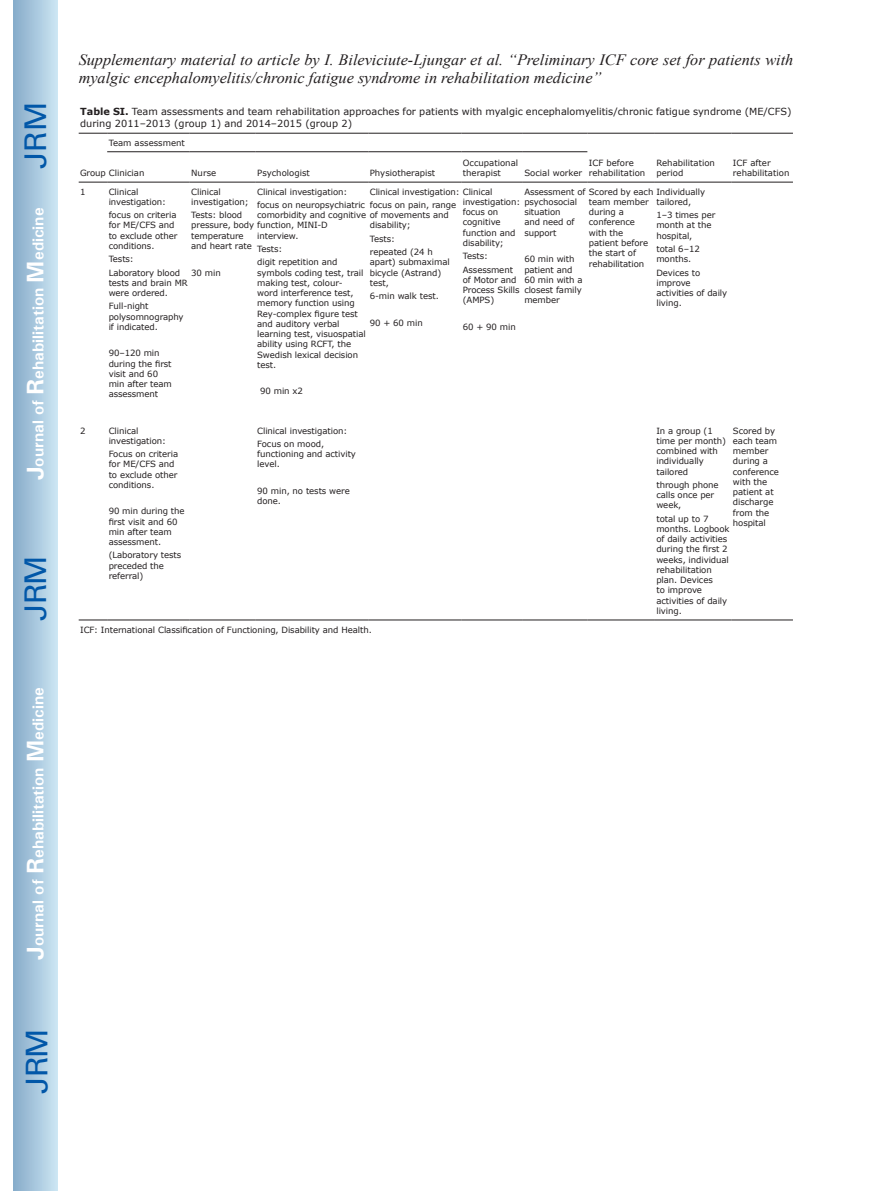
<style>
.page{position:relative;width:872px;height:1191px;background:#fff}
.page>*{position:absolute;margin:0;border:0;box-sizing:border-box;transform-origin:0 0}
.t1{font:30px "Univers";letter-spacing:-.03em;color:#0157a8}
.t2{font:italic 15.75px/18px "Times New Roman";color:#231f20}
.t3{font:700 15.75px "Univers";color:#fff}
.t4{font:9.75px/11.7px "Verdana";color:#231f20}
.t5{font:8.55px/10.2px "Verdana";letter-spacing:-.01em;color:#231f20}
.s1{font-size:24px}
.s2{font-weight:700}
</style>
<div class="page">
<div style="left:14px;top:0;width:43px;height:1191px;background:linear-gradient(to right,#88acca,#cbe5f2)"></div>
<svg style="left:79px;top:133px;width:28px;height:1px"></svg>
<svg style="left:79px;top:182px;width:28px;height:1px"></svg>
<hr style="left:107px;top:133px;width:83px;height:1px;background:#231f20">
<hr style="left:190px;top:133px;width:66px;height:1px;background:#231f20">
<hr style="left:256px;top:133px;width:112px;height:1px;background:#231f20">
<hr style="left:368px;top:133px;width:93px;height:1px;background:#231f20">
<hr style="left:461px;top:133px;width:62px;height:1px;background:#231f20">
<hr style="left:523px;top:133px;width:64px;height:1px;background:#231f20">
<hr style="left:587px;top:133px;width:68px;height:1px;background:#231f20">
<hr style="left:655px;top:133px;width:76px;height:1px;background:#231f20">
<hr style="left:731px;top:133px;width:62px;height:1px;background:#231f20">
<hr style="left:587px;top:182px;width:68px;height:1px;background:#231f20">
<hr style="left:655px;top:182px;width:76px;height:1px;background:#231f20">
<hr style="left:731px;top:182px;width:62px;height:1px;background:#231f20">
<hr style="left:107px;top:151px;width:83px;height:1px;background:#231f20">
<hr style="left:190px;top:151px;width:66px;height:1px;background:#231f20">
<hr style="left:256px;top:151px;width:112px;height:1px;background:#231f20">
<hr style="left:368px;top:151px;width:93px;height:1px;background:#231f20">
<hr style="left:461px;top:151px;width:62px;height:1px;background:#231f20">
<hr style="left:523px;top:151px;width:64px;height:1px;background:#231f20">
<hr style="left:107px;top:182px;width:83px;height:1px;background:#231f20">
<hr style="left:190px;top:182px;width:66px;height:1px;background:#231f20">
<hr style="left:256px;top:182px;width:112px;height:1px;background:#231f20">
<hr style="left:368px;top:182px;width:93px;height:1px;background:#231f20">
<hr style="left:461px;top:182px;width:62px;height:1px;background:#231f20">
<hr style="left:523px;top:182px;width:64px;height:1px;background:#231f20">
<svg style="left:79px;top:619px;width:28px;height:1px"></svg>
<hr style="left:107px;top:619px;width:83px;height:1px;background:#231f20">
<hr style="left:190px;top:619px;width:66px;height:1px;background:#231f20">
<hr style="left:256px;top:619px;width:112px;height:1px;background:#231f20">
<hr style="left:368px;top:619px;width:93px;height:1px;background:#231f20">
<hr style="left:461px;top:619px;width:62px;height:1px;background:#231f20">
<hr style="left:523px;top:619px;width:64px;height:1px;background:#231f20">
<hr style="left:587px;top:619px;width:68px;height:1px;background:#231f20">
<hr style="left:655px;top:619px;width:76px;height:1px;background:#231f20">
<hr style="left:731px;top:619px;width:62px;height:1px;background:#231f20">
<h1 class="t1" style="left:18px;top:169px;width:68px;rotate:-90deg">JRM</h1>
<h2 class="t3" style="left:28px;top:480px;width:274px;rotate:-90deg"><span class="s1">J</span>ournal of <span class="s1">R</span>ehabilitation <span class="s1">M</span>edicine</h2>
<h1 class="t1" style="left:18px;top:620px;width:67px;rotate:-90deg">JRM</h1>
<h2 class="t3" style="left:28px;top:959px;width:274px;rotate:-90deg"><span class="s1">J</span>ournal of <span class="s1">R</span>ehabilitation <span class="s1">M</span>edicine</h2>
<h1 class="t1" style="left:19px;top:1093px;width:67px;rotate:-90deg">JRM</h1>
<h2 class="t2" style="left:79px;top:50px;width:716px">Supplementary material to article by I. Bileviciute-Ljungar et al. “Preliminary ICF core set for patients with myalgic encephalomyelitis/chronic fatigue syndrome in rehabilitation medicine”</h2>
<p class="t4" style="left:80px;top:106px;width:713px"><span class="s2">Table SI.</span> Team assessments and team rehabilitation approaches for patients with myalgic encephalomyelitis/chronic fatigue syndrome (ME/CFS) during 2011–2013 (group 1) and 2014–2015 (group 2)</p>
<p class="t5" style="left:109px;top:138px;width:78px">Team assessment</p>
<p class="t5" style="left:80px;top:168px;width:66px">Group Clinician</p>
<p class="t5" style="left:589px;top:158px;width:58px">ICF before rehabilitation</p>
<p class="t5" style="left:656px;top:158px;width:60px">Rehabilitation period</p>
<p class="t5" style="left:733px;top:158px;width:39px">ICF after</p>
<p class="t5" style="left:463px;top:158px;width:57px">Occupational therapist</p>
<p class="t5" style="left:524px;top:168px;width:59px">Social worker</p>
<p class="t5" style="left:191px;top:168px;width:27px">Nurse</p>
<p class="t5" style="left:257px;top:168px;width:54px">Psychologist</p>
<p class="t5" style="left:370px;top:168px;width:67px">Physiotherapist</p>
<p class="t5" style="left:733px;top:168px;width:58px">rehabilitation</p>
<p class="t5" style="left:524px;top:187px;width:182px">Assessment of Scored by each Individually psychosocial<br>situation<br>and need of<br>support</p>
<p class="t5" style="left:524px;top:254px;width:60px">60 min with patient and<br>60 min with a closest family member</p>
<p class="t5" style="left:80px;top:187px;width:7px">1</p>
<p class="t5" style="left:109px;top:187px;width:59px">Clinical investigation:</p>
<p class="t5" style="left:109px;top:210px;width:70px">focus on criteria for ME/CFS and to exclude other conditions.</p>
<p class="t5" style="left:109px;top:253px;width:73px;line-height:13.2px">Tests:<br>Laboratory blood</p>
<p class="t5" style="left:109px;top:278px;width:81px">tests and brain MR were ordered.</p>
<p class="t5" style="left:109px;top:301px;width:76px">Full-night polysomnography if indicated.</p>
<p class="t5" style="left:109px;top:348px;width:65px">90–120 min during the first visit and 60 min after team assessment</p>
<p class="t5" style="left:191px;top:187px;width:59px">Clinical investigation;</p>
<p class="t5" style="left:191px;top:210px;width:138px">Tests: blood<br>pressure, body function, MINI-D temperature<br>and heart rate</p>
<p class="t5" style="left:191px;top:267px;width:31px">30 min</p>
<p class="t5" style="left:257px;top:185px;width:109px;line-height:13.2px">Clinical investigation: focus on neuropsychiatric</p>
<p class="t5" style="left:257px;top:210px;width:193px">comorbidity and cognitive of movements and</p>
<p class="t5" style="left:257px;top:229px;width:82px;line-height:13.2px">interview.<br>Tests:<br>digit repetition and</p>
<p class="t5" style="left:257px;top:267px;width:110px">symbols coding test, trail making test, colour-<br>word interference test, memory function using<br>Rey-complex figure test and auditory verbal learning test, visuospatial ability using RCFT, the<br>Swedish lexical decision test.</p>
<p class="t5" style="left:260px;top:386px;width:44px">90 min x2</p>
<p class="t5" style="left:370px;top:185px;width:124px;line-height:13.2px">Clinical investigation: Clinical focus on pain, range</p>
<p class="t5" style="left:370px;top:219px;width:65px;line-height:13.2px">disability;<br>Tests: repeated (24 h</p>
<p class="t5" style="left:370px;top:257px;width:81px">apart) submaximal bicycle (Astrand) test,</p>
<p class="t5" style="left:370px;top:291px;width:70px">6-min walk test.</p>
<p class="t5" style="left:370px;top:317px;width:54px">90 + 60 min</p>
<p class="t5" style="left:589px;top:197px;width:61px">team member during a conference with the patient before the start of rehabilitation</p>
<p class="t5" style="left:656px;top:195px;width:60px;line-height:13.2px">tailored,<br>1–3 times per</p>
<p class="t5" style="left:463px;top:197px;width:59px">investigation: focus on cognitive function and disability;</p>
<p class="t5" style="left:463px;top:250px;width:52px;line-height:13.2px">Tests:<br>Assessment</p>
<p class="t5" style="left:463px;top:275px;width:58px">of Motor and<br>Process Skills (AMPS)</p>
<p class="t5" style="left:463px;top:322px;width:54px">60 + 90 min</p>
<p class="t5" style="left:656px;top:220px;width:57px">month at the hospital,</p>
<p class="t5" style="left:656px;top:244px;width:45px">total 6–12 months.</p>
<p class="t5" style="left:656px;top:267px;width:72px">Devices to improve activities of daily living.</p>
<p class="t5" style="left:80px;top:425px;width:7px">2</p>
<p class="t5" style="left:109px;top:425px;width:59px">Clinical investigation:</p>
<p class="t5" style="left:109px;top:449px;width:71px">Focus on criteria for ME/CFS and to exclude other conditions.</p>
<p class="t5" style="left:109px;top:506px;width:77px">90 min during the first visit and 60 min after team assessment.</p>
<p class="t5" style="left:109px;top:550px;width:74px">(Laboratory tests preceded the referral)</p>
<p class="t5" style="left:257px;top:424px;width:92px;line-height:13.2px">Clinical investigation:<br>Focus on mood,</p>
<p class="t5" style="left:257px;top:449px;width:100px">functioning and activity level.</p>
<p class="t5" style="left:257px;top:486px;width:94px">90 min, no tests were done.</p>
<p class="t5" style="left:80px;top:624px;width:293px">ICF: International Classification of Functioning, Disability and Health.</p>
<p class="t5" style="left:656px;top:425px;width:71px">In a group (1 time per month) combined with individually tailored</p>
<p class="t5" style="left:656px;top:480px;width:64px">through phone calls once per week,</p>
<p class="t5" style="left:656px;top:513px;width:75px">total up to 7 months. Logbook of daily activities during the first 2 weeks, individual rehabilitation plan. Devices<br>to improve activities of daily living.</p>
<p class="t5" style="left:733px;top:425px;width:48px">Scored by each team member during a conference with the patient at discharge from the hospital</p>
</div>
